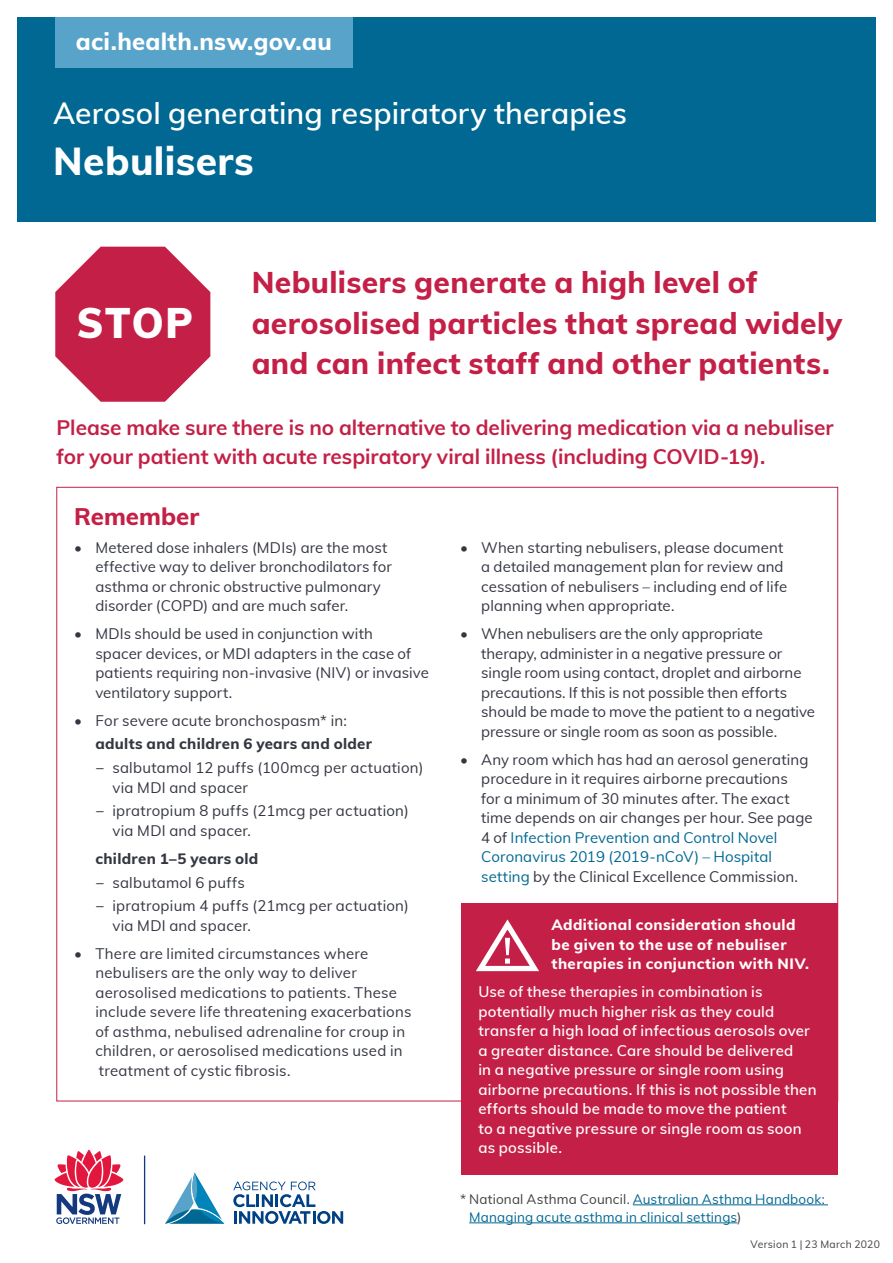
<style>
.page{position:relative;width:893px;height:1263px;background:#fff}
.page>*{position:absolute;margin:0;border:0;box-sizing:border-box;transform-origin:0 0}
.t1{font:900 41.85px "Muli";color:#fff;scale:.95 1}
.t2{font:800 39px "Muli";letter-spacing:.01em;color:#fff}
.t3{font:800 30px/40.5px "Muli";letter-spacing:.01em;color:#c42047}
.t4{font:600 30px "Muli";letter-spacing:.005em;color:#fff}
.t5{font:800 24px "Muli";color:#c42047}
.t6{font:800 23.7px "Muli";letter-spacing:.01em;color:#fff}
.t7{font:700 21px/28.5px "Muli";color:#c42047}
.t8{font:15px/19.5px "Muli";letter-spacing:.01em;color:#343741}
.t9{font:600 15px/19.5px "Muli";letter-spacing:.015em;color:#fff}
.t10{font:800 15px/19.5px "Muli";letter-spacing:.03em;color:#fff}
.t11{font:800 15px "Muli";letter-spacing:.02em;color:#343741}
.t12{font:13.5px/18px "Muli";letter-spacing:.01em;color:#006892}
.t13{font:10.5px "Muli";letter-spacing:.03em;color:#414042}
.s1{color:#006892}
.s2{color:#414042}
</style>
<div class="page">
<div style="left:17px;top:17px;width:859px;height:204px;background:#006892"></div>
<svg style="left:55px;top:247px;width:155px;height:155px"></svg>
<hr style="left:144px;top:1155px;width:1px;height:69px;background:#15397f">
<svg style="left:54px;top:1149px;width:70px;height:75px"></svg>
<svg style="left:165px;top:1172px;width:178px;height:52px"></svg>
<div style="left:55px;top:17px;width:298px;height:51px;background:#58a3c9"></div>
<hr style="left:633px;top:1204px;width:195px;height:1px;background:#006892">
<hr style="left:469px;top:1222px;width:268px;height:1px;background:#006892">
<div style="left:461px;top:903px;width:377px;height:272px;background:#c42047"></div>
<svg style="left:476px;top:919px;width:63px;height:53px"></svg>
<h3 class="t6" style="left:76px;top:24px;width:257px">aci.health.nsw.gov.au</h3>
<h3 class="t4" style="left:53px;top:91px;width:575px">Aerosol generating respiratory therapies</h3>
<h2 class="t2" style="left:53px;top:132px;width:202px">Nebulisers</h2>
<h3 class="t3" style="left:252px;top:261px;width:592px">Nebulisers generate a high level of aerosolised particles that spread widely and can infect staff and other patients.</h3>
<h3 class="t7" style="left:57px;top:412px;width:779px">Please make sure there is no alternative to delivering medication via a nebuliser for your patient with acute respiratory viral illness (including COVID-19).</h3>
<h1 class="t1" style="left:77px;top:292px;width:124px">STOP</h1>
<h3 class="t5" style="left:74px;top:498px;width:127px">Remember</h3>
<p class="t8" style="left:95px;top:537px;width:298px;text-indent:-21px">• Metered dose inhalers (MDIs) are the most effective way to deliver bronchodilators for asthma or chronic obstructive pulmonary disorder (COPD) and are much safer.</p>
<p class="t8" style="left:95px;top:623px;width:335px;text-indent:-21px">• MDIs should be used in conjunction with<br>spacer devices, or MDI adapters in the case of patients requiring non-invasive (NIV) or invasive ventilatory support.</p>
<p class="t8" style="left:74px;top:710px;width:274px">• For severe acute bronchospasm* in:</p>
<p class="t11" style="left:95px;top:733px;width:278px">adults and children 6 years and older</p>
<p class="t8" style="left:112px;top:757px;width:313px;text-indent:-17px">− salbutamol 12 puffs (100mcg per actuation) via MDI and spacer</p>
<p class="t8" style="left:112px;top:800px;width:298px;text-indent:-17px">− ipratropium 8 puffs (21mcg per actuation) via MDI and spacer.</p>
<p class="t11" style="left:95px;top:847px;width:164px">children 1–5 years old</p>
<p class="t8" style="left:95px;top:870px;width:315px;line-height:23.7px">− salbutamol 6 puffs<br>− ipratropium 4 puffs (21mcg per actuation)</p>
<p class="t8" style="left:112px;top:915px;width:140px">via MDI and spacer.</p>
<p class="t8" style="left:95px;top:943px;width:318px;text-indent:-21px">• There are limited circumstances where nebulisers are the only way to deliver aerosolised medications to patients. These include severe life threatening exacerbations of asthma, nebulised adrenaline for croup in children, or aerosolised medications used in treatment of cystic fibrosis.</p>
<p class="t8" style="left:481px;top:537px;width:307px;text-indent:-21px">• When starting nebulisers, please document a detailed management plan for review and cessation of nebulisers – including end of life planning when appropriate.</p>
<p class="t8" style="left:481px;top:623px;width:335px;text-indent:-21px">• When nebulisers are the only appropriate therapy, administer in a negative pressure or single room using contact, droplet and airborne precautions. If this is not possible then efforts should be made to move the patient to a negative pressure or single room as soon as possible.</p>
<p class="t8" style="left:481px;top:749px;width:333px;text-indent:-21px">• Any room which has had an aerosol generating procedure in it requires airborne precautions<br>for a minimum of 30 minutes after. The exact time depends on air changes per hour. See page 4 of <span class="s1">Infection Prevention and Control Novel Coronavirus 2019 (2019-nCoV) – Hospital setting</span> by the Clinical Excellence Commission.</p>
<p class="t10" style="left:551px;top:914px;width:259px">Additional consideration should be given to the use of nebuliser therapies in conjunction with NIV.</p>
<p class="t9" style="left:478px;top:981px;width:340px">Use of these therapies in combination is potentially much higher risk as they could transfer a high load of infectious aerosols over a greater distance. Care should be delivered<br>in a negative pressure or single room using airborne precautions. If this is not possible then efforts should be made to move the patient<br>to a negative pressure or single room as soon as possible.</p>
<p class="t12" style="left:469px;top:1189px;width:357px;text-indent:-9px"><span class="s2">* National Asthma Council.</span> Australian Asthma Handbook:<br>Managing acute asthma in clinical settings<span class="s2">)</span></p>
<p class="t13" style="left:750px;top:1237px;width:131px">Version 1 | 23 March 2020</p>
</div>
